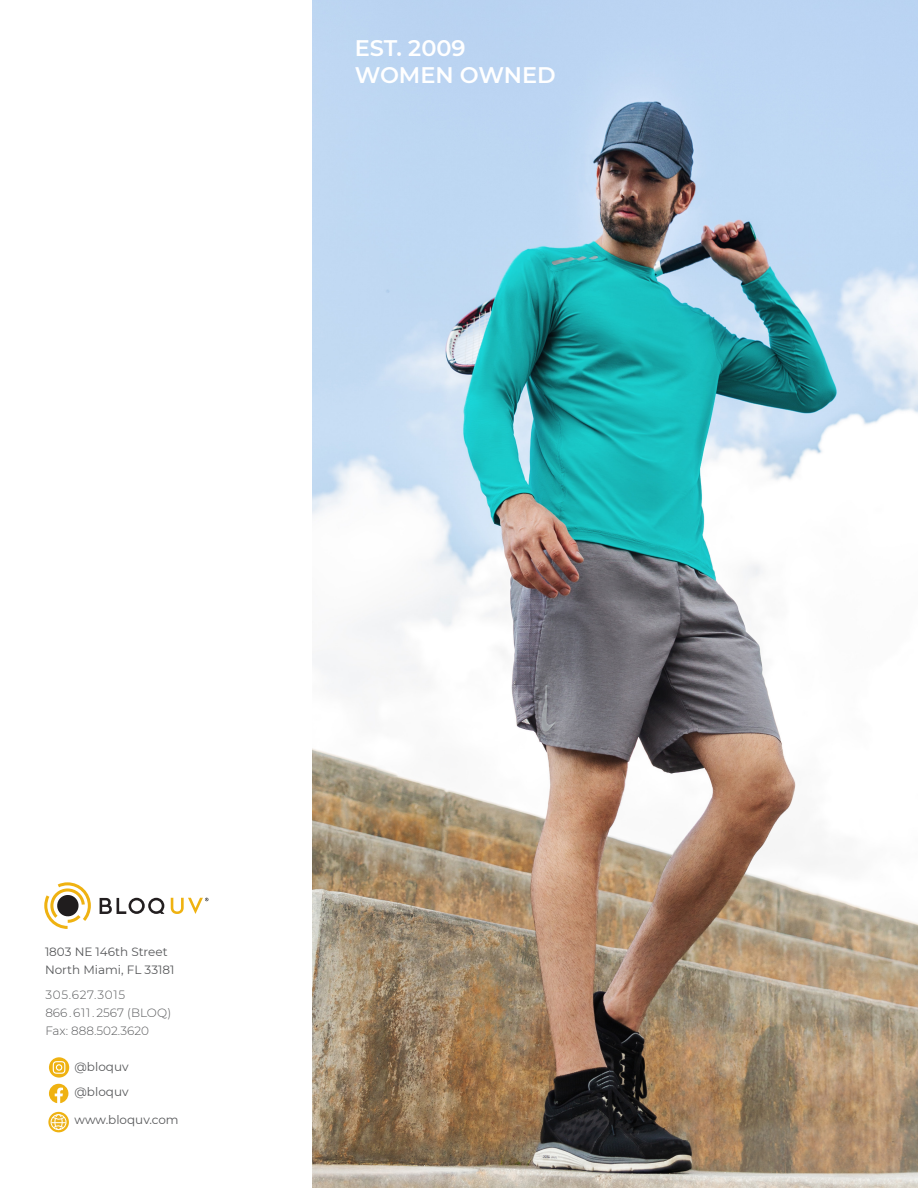
<style>
.page{position:relative;width:918px;height:1188px;background:#fff}
.page>*{position:absolute;margin:0;border:0;box-sizing:border-box;transform-origin:0 0}
.t1{font:600 22.5px "Montserrat";color:#fff}
.t2{font:12px "Montserrat";color:#57585a}
.t3{font:300 12px "Montserrat";color:#57585a}
.t4{font:300 12px "Montserrat";letter-spacing:.06em;color:#57585a}
</style>
<div class="page">
<svg style="left:44px;top:882px;width:47px;height:47px"></svg>
<svg style="left:100px;top:898px;width:64px;height:16px"></svg>
<svg style="left:171px;top:898px;width:37px;height:16px"></svg>
<img style="left:312px;top:0;width:606px;height:1188px">
<svg style="left:49px;top:1057px;width:20px;height:21px"></svg>
<svg style="left:49px;top:1084px;width:19px;height:19px"></svg>
<svg style="left:48px;top:1112px;width:21px;height:20px"></svg>
<div style="left:51px;top:1114px;width:15px;height:16px;border:1px solid #fff;border-radius:50%"></div>
<div style="left:55px;top:1115px;width:7px;height:15px;background:#fdfbf4;border-radius:50%"></div>
<div style="left:55px;top:1114px;width:8px;height:16px;border:1px solid #fff;border-radius:50%"></div>
<svg style="left:51px;top:1116px;width:15px;height:13px"></svg>
<p class="t1" style="left:355px;top:32px;width:112px">EST. 2009</p>
<p class="t1" style="left:355px;top:59px;width:202px">WOMEN OWNED</p>
<p class="t2" style="left:45px;top:943px;width:124px">1803 NE 146th Street</p>
<p class="t2" style="left:45px;top:961px;width:131px">North Miami, FL 33181</p>
<p class="t4" style="left:45px;top:986px;width:81px">305.627.3015</p>
<p class="t3" style="left:45px;top:1004px;width:127px">866 . 611 . 2567 (BLOQ)</p>
<p class="t3" style="left:45px;top:1022px;width:105px">Fax: 888.502.3620</p>
<p class="t2" style="left:75px;top:1058px;width:55px">@bloquv</p>
<p class="t2" style="left:75px;top:1084px;width:55px">@bloquv</p>
<p class="t2" style="left:75px;top:1112px;width:106px">www.bloquv.com</p>
</div>
